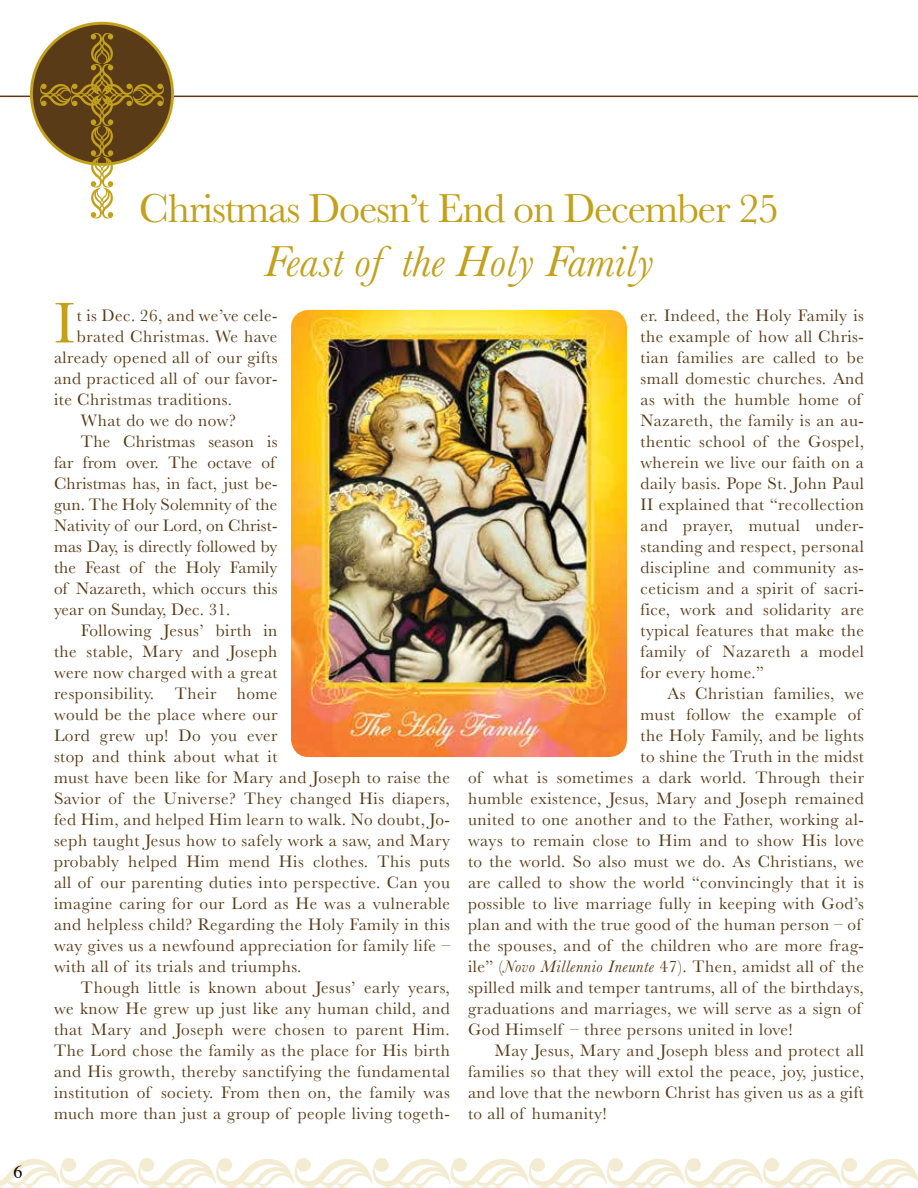
<style>
.page{position:relative;width:918px;height:1188px;background:#fff}
.page>*{position:absolute;margin:0;border:0;box-sizing:border-box;transform-origin:0 0}
.t1{font:59.55px "Baskerville";color:#c4a11b}
.t2{font:italic 45px "Baskerville";color:#c4a11b}
.t3{font:42px "Baskerville";letter-spacing:-.03em;color:#c4a11b}
.t4{font:18px "Times";color:#000}
.t5{font:17.25px/21px "Baskerville";letter-spacing:.03em;color:#593b17}
.t6{font:17.25px "Baskerville";letter-spacing:.01em;color:#593b17}
.s1{font-style:italic}
</style>
<div class="page">
<svg style="left:0;top:1158px;width:918px;height:30px"></svg>
<hr style="left:0;top:96px;width:918px;height:1px;background:#593b17">
<svg style="left:31px;top:23px;width:142px;height:141px"></svg>
<svg style="left:40px;top:33px;width:124px;height:185px"></svg>
<img style="left:291px;top:310px;width:336px;height:447px">
<p class="t4" style="left:14px;top:1155px;width:10px">6</p>
<h3 class="t3" style="left:139px;top:181px;width:642px">Christmas Doesn’t End on December 25</h3>
<h2 class="t2" style="left:264px;top:231px;width:391px">Feast of the Holy Family</h2>
<h1 class="t1" style="left:54px;top:285px;width:23px">I</h1>
<p class="t5" style="left:77px;top:306px;width:202px">t is Dec. 26, and we’ve cele-</p>
<p class="t5" style="left:77px;top:327px;width:202px">brated Christmas. We have</p>
<p class="t5" style="left:54px;top:348px;width:225px">already opened all of our gifts</p>
<p class="t5" style="left:54px;top:369px;width:225px">and practiced all of our favor-</p>
<p class="t5" style="left:54px;top:390px;width:180px">ite Christmas traditions.</p>
<p class="t5" style="left:81px;top:411px;width:156px">What do we do now?</p>
<p class="t6" style="left:81px;top:431px;width:198px">The Christmas season is</p>
<p class="t6" style="left:54px;top:452px;width:223px">far from over. The octave of</p>
<p class="t6" style="left:54px;top:473px;width:225px">Christmas has, in fact, just be-</p>
<p class="t6" style="left:54px;top:494px;width:225px">gun. The Holy Solemnity of the</p>
<p class="t6" style="left:54px;top:515px;width:225px">Nativity of our Lord, on Christ-</p>
<p class="t6" style="left:54px;top:536px;width:225px">mas Day, is directly followed by</p>
<p class="t6" style="left:54px;top:557px;width:225px">the Feast of the Holy Family</p>
<p class="t6" style="left:54px;top:578px;width:225px">of Nazareth, which occurs this</p>
<p class="t6" style="left:54px;top:599px;width:178px">year on Sunday, Dec. 31.</p>
<p class="t5" style="left:81px;top:621px;width:198px">Following Jesus’ birth in</p>
<p class="t5" style="left:54px;top:642px;width:225px">the stable, Mary and Joseph</p>
<p class="t5" style="left:54px;top:663px;width:225px">were now charged with a great</p>
<p class="t5" style="left:54px;top:684px;width:225px">responsibility. Their home</p>
<p class="t5" style="left:54px;top:705px;width:225px">would be the place where our</p>
<p class="t5" style="left:54px;top:726px;width:225px">Lord grew up! Do you ever</p>
<p class="t5" style="left:54px;top:746px;width:225px">stop and think about what it</p>
<p class="t5" style="left:54px;top:767px;width:397px">must have been like for Mary and Joseph to raise the</p>
<p class="t5" style="left:54px;top:788px;width:397px">Savior of the Universe? They changed His diapers,</p>
<p class="t5" style="left:54px;top:809px;width:397px">fed Him, and helped Him learn to walk. No doubt, Jo-</p>
<p class="t5" style="left:54px;top:830px;width:397px">seph taught Jesus how to safely work a saw, and Mary</p>
<p class="t5" style="left:54px;top:851px;width:397px">probably helped Him mend His clothes. This puts</p>
<p class="t5" style="left:54px;top:872px;width:398px">all of our parenting duties into perspective. Can you</p>
<p class="t5" style="left:54px;top:893px;width:398px">imagine caring for our Lord as He was a vulnerable</p>
<p class="t5" style="left:54px;top:914px;width:397px">and helpless child? Regarding the Holy Family in this</p>
<p class="t5" style="left:54px;top:935px;width:397px">way gives us a newfound appreciation for family life –</p>
<p class="t5" style="left:54px;top:956px;width:249px">with all of its trials and triumphs.</p>
<p class="t5" style="left:81px;top:977px;width:370px">Though little is known about Jesus’ early years,</p>
<p class="t5" style="left:54px;top:998px;width:397px">we know He grew up just like any human child, and</p>
<p class="t5" style="left:54px;top:1019px;width:397px">that Mary and Joseph were chosen to parent Him.</p>
<p class="t5" style="left:54px;top:1040px;width:397px">The Lord chose the family as the place for His birth</p>
<p class="t5" style="left:54px;top:1061px;width:397px">and His growth, thereby sanctifying the fundamental</p>
<p class="t5" style="left:54px;top:1082px;width:397px">institution of society. From then on, the family was</p>
<p class="t5" style="left:54px;top:1103px;width:397px">much more than just a group of people living togeth-</p>
<p class="t5" style="left:641px;top:305px;width:225px">er. Indeed, the Holy Family is the example of how all Chris&shy;tian families are called to be small domestic churches. And as with the humble home of<br>Nazareth, the family is an au&shy;thentic school of the Gospel, wherein we live our faith on a daily basis. Pope St. John Paul<br>II explained that “recollection and prayer, mutual under&shy;standing and respect, personal discipline and community as&shy;ceticism and a spirit of sacri&shy;fice, work and solidarity are typical features that make the family of Nazareth a model for every home.”</p>
<p class="t5" style="left:668px;top:683px;width:198px">As Christian families, we</p>
<p class="t5" style="left:641px;top:704px;width:222px">must follow the example of</p>
<p class="t5" style="left:641px;top:725px;width:225px">the Holy Family, and be lights</p>
<p class="t5" style="left:641px;top:746px;width:225px">to shine the Truth in the midst</p>
<p class="t5" style="left:468px;top:767px;width:398px">of what is sometimes a dark world. Through their</p>
<p class="t5" style="left:468px;top:788px;width:397px">humble existence, Jesus, Mary and Joseph remained</p>
<p class="t5" style="left:468px;top:809px;width:397px">united to one another and to the Father, working al-</p>
<p class="t5" style="left:468px;top:830px;width:397px">ways to remain close to Him and to show His love</p>
<p class="t5" style="left:468px;top:851px;width:397px">to the world. So also must we do. As Christians, we</p>
<p class="t5" style="left:468px;top:872px;width:397px">are called to show the world “convincingly that it is</p>
<p class="t5" style="left:468px;top:893px;width:397px">possible to live marriage fully in keeping with God’s</p>
<p class="t5" style="left:468px;top:914px;width:395px">plan and with the true good of the human person – of</p>
<p class="t5" style="left:468px;top:935px;width:398px">the spouses, and of the children who are more frag-</p>
<p class="t5" style="left:468px;top:956px;width:398px">ile” (<span class="s1">Novo Millennio Ineunte</span> 47). Then, amidst all of the</p>
<p class="t5" style="left:468px;top:977px;width:397px">spilled milk and temper tantrums, all of the birthdays,</p>
<p class="t5" style="left:468px;top:998px;width:395px">graduations and marriages, we will serve as a sign of</p>
<p class="t5" style="left:468px;top:1019px;width:326px">God Himself – three persons united in love!</p>
<p class="t5" style="left:495px;top:1040px;width:370px">May Jesus, Mary and Joseph bless and protect all</p>
<p class="t5" style="left:468px;top:1061px;width:398px">families so that they will extol the peace, joy, justice,</p>
<p class="t5" style="left:468px;top:1082px;width:397px">and love that the newborn Christ has given us as a gift</p>
<p class="t5" style="left:468px;top:1103px;width:140px">to all of humanity!</p>
</div>
